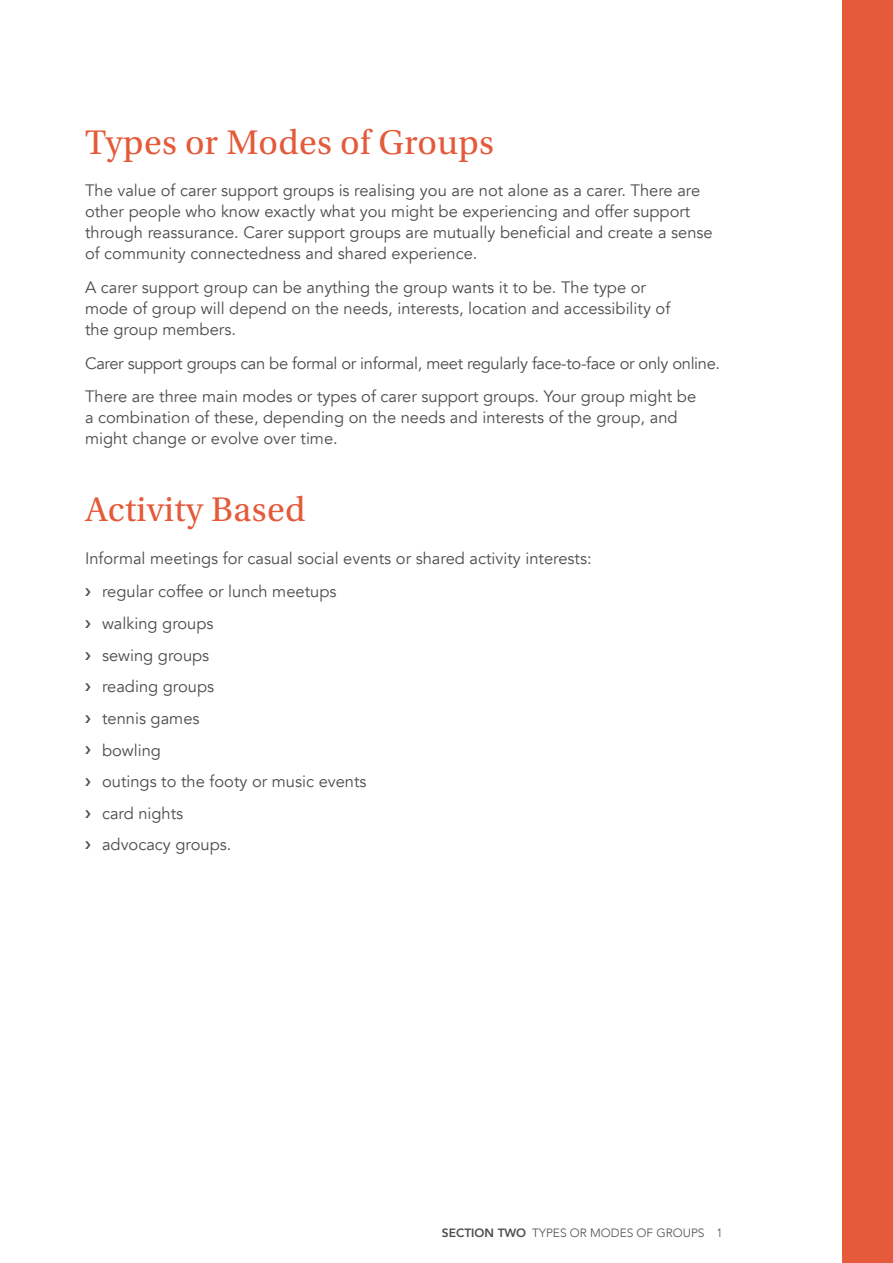
<style>
.page{position:relative;width:893px;height:1263px;background:#fff}
.page>*{position:absolute;margin:0;border:0;box-sizing:border-box;transform-origin:0 0}
.t1{font:36px "Utopia Std";letter-spacing:.01em;color:#e45a3a}
.t2{font:16.5px/31.7px "Avenir";color:#4d4d4f}
.t3{font:16.5px/33.8px "Avenir";letter-spacing:-.02em;color:#4d4d4f}
.t4{font:300 12px "Avenir";color:#4d4d4f}
.s1{font-weight:800}
</style>
<div class="page">
<div style="left:842px;top:0;width:51px;height:1263px;background:#e45a3a"></div>
<h1 class="t1" style="left:85px;top:123px;width:410px">Types or Modes of Groups</h1>
<p class="t2" style="left:85px;top:180px;width:629px;line-height:21px">The value of carer support groups is realising you are not alone as a carer. There are other people who know exactly what you might be experiencing and offer support through reassurance. Carer support groups are mutually beneficial and create a sense of community connectedness and shared experience.</p>
<p class="t2" style="left:85px;top:277px;width:587px;line-height:21px">A carer support group can be anything the group wants it to be. The type or mode of group will depend on the needs, interests, location and accessibility of the group members.</p>
<p class="t3" style="left:85px;top:346px;width:637px">Carer support groups can be formal or informal, meet regularly face-to-face or only online.<br>There are three main modes or types of carer support groups. Your group might be</p>
<p class="t2" style="left:85px;top:407px;width:594px;line-height:21px">a combination of these, depending on the needs and interests of the group, and might change or evolve over time.</p>
<h1 class="t1" style="left:85px;top:490px;width:222px">Activity Based</h1>
<p class="t2" style="left:102px;top:541px;width:491px;line-height:33.8px;text-indent:-17px">Informal meetings for casual social events or shared activity interests: regular coffee or lunch meetups</p>
<p class="t2" style="left:102px;top:608px;width:266px">walking groups<br>sewing groups<br>reading groups<br>tennis games<br>bowling<br>outings to the footy or music events card nights<br>advocacy groups.</p>
<p class="t4" style="left:442px;top:1226px;width:282px"><span class="s1">SECTION TWO</span> TYPES OR MODES OF GROUPS 1</p>
</div>
